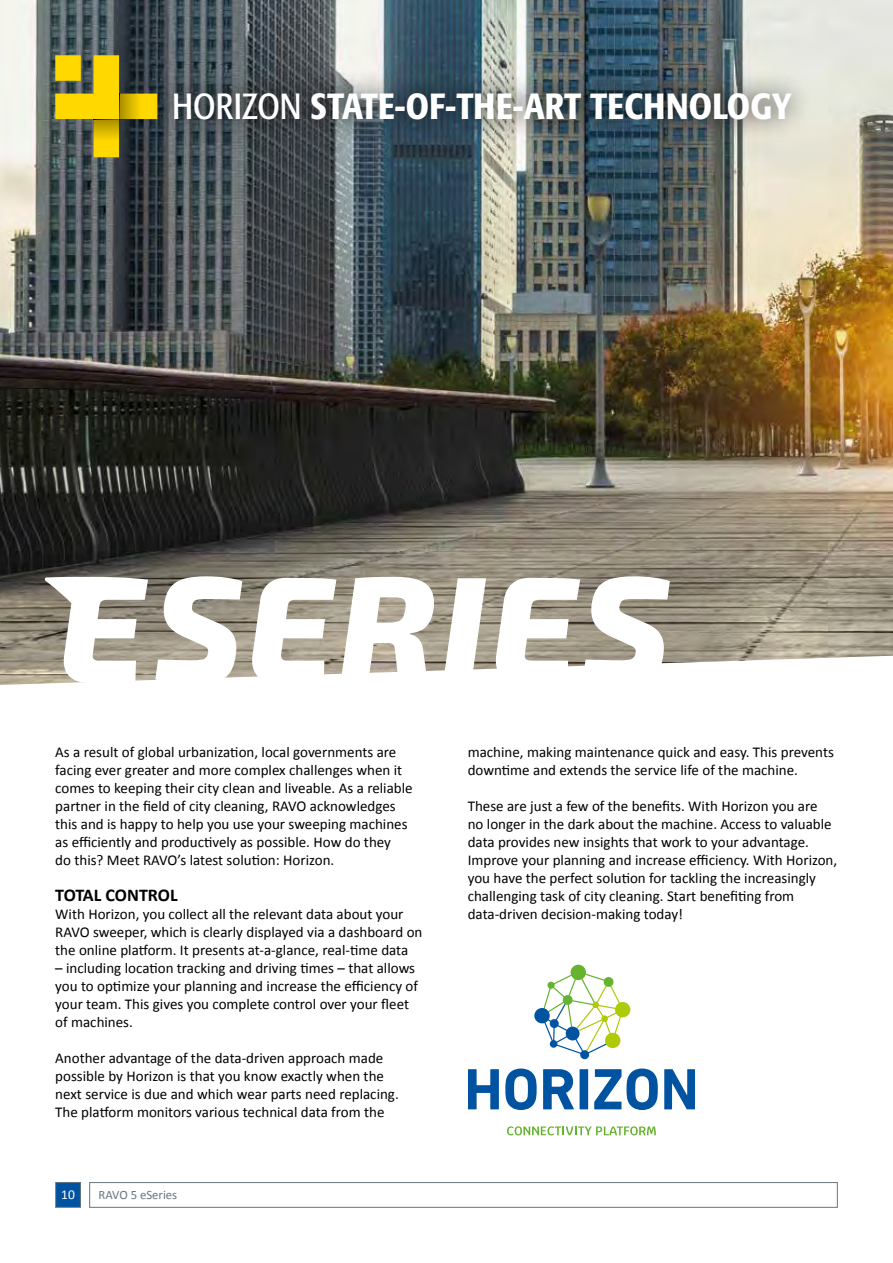
<style>
.page{position:relative;width:893px;height:1263px;background:#fff}
.page>*{position:absolute;margin:0;border:0;box-sizing:border-box;transform-origin:0 0}
.t1{font:500 condensed 36px "Formata";color:#fff}
.t2{font:700 18px "Calibri";letter-spacing:-.005em;color:#000}
.t3{font:15px/18px "Calibri";color:#000}
.t4{font:13.5px "Calibri";color:#fff}
.t5{font:12.75px "Calibri";color:#68757d}
.s1{font-weight:400}
</style>
<div class="page">
<img style="left:0;top:0;width:893px;height:685px">
<svg style="left:55px;top:55px;width:102px;height:102px"></svg>
<div style="left:89px;top:1182px;width:749px;height:26px;border:1px solid #68757d"></div>
<div style="left:56px;top:1182px;width:24px;height:25px;background:#0053a1"></div>
<div style="left:55px;top:1182px;width:26px;height:26px;border:1px solid #68757d"></div>
<div style="left:151px;top:70px;width:662px;height:72px;background:#000;opacity:.75"></div>
<svg style="left:155px;top:576px;width:87px;height:108px"></svg>
<svg style="left:252px;top:577px;width:182px;height:106px"></svg>
<svg style="left:443px;top:578px;width:43px;height:104px"></svg>
<svg style="left:496px;top:576px;width:174px;height:108px"></svg>
<svg style="left:44px;top:575px;width:104px;height:108px"></svg>
<div style="left:615px;top:1002px;width:15px;height:15px;background:#afca0b;border-radius:50%"></div>
<div style="left:534px;top:1008px;width:16px;height:15px;background:#0053a1;border-radius:50%"></div>
<svg style="left:540px;top:970px;width:84px;height:86px"></svg>
<svg style="left:507px;top:1126px;width:149px;height:9px"></svg>
<svg style="left:468px;top:1069px;width:31px;height:40px"></svg>
<svg style="left:505px;top:1068px;width:32px;height:42px"></svg>
<svg style="left:543px;top:1069px;width:31px;height:40px"></svg>
<div style="left:580px;top:1069px;width:8px;height:40px;background:#0053a1"></div>
<svg style="left:594px;top:1068px;width:64px;height:42px"></svg>
<svg style="left:664px;top:1069px;width:31px;height:40px"></svg>
<div style="left:550px;top:1019px;width:9px;height:9px;background:#0053a1;border-radius:50%"></div>
<div style="left:580px;top:1050px;width:9px;height:9px;background:#0053a1;border-radius:50%"></div>
<div style="left:566px;top:1027px;width:13px;height:13px;background:#0053a1;border-radius:50%"></div>
<div style="left:550px;top:1040px;width:7px;height:8px;background:#0053a1;border-radius:50%"></div>
<div style="left:563px;top:995px;width:10px;height:10px;background:#65b32e;border-radius:50%"></div>
<div style="left:547px;top:982px;width:8px;height:7px;background:#65b32e;border-radius:50%"></div>
<div style="left:571px;top:965px;width:15px;height:15px;background:#65b32e;border-radius:50%"></div>
<h1 class="t1" style="left:172px;top:84px;width:621px"><span class="s1">HORIZON</span> STATE-OF-THE-ART TECHNOLOGY</h1>
<p class="t3" style="left:55px;top:743px;width:359px">As a result of global urbanization, local governments are facing ever greater and more complex challenges when it comes to keeping their city clean and liveable. As a reliable partner in the field of city cleaning, RAVO acknowledges this and is happy to help you use your sweeping machines as efficiently and productively as possible. How do they<br>do this? Meet RAVO’s latest solution: Horizon.</p>
<p class="t2" style="left:55px;top:884px;width:124px">TOTAL CONTROL</p>
<p class="t3" style="left:55px;top:905px;width:369px">With Horizon, you collect all the relevant data about your<br>RAVO sweeper, which is clearly displayed via a dashboard on the online platform. It presents at-a-glance, real-time data</p>
<p class="t3" style="left:55px;top:959px;width:364px">– including location tracking and driving times – that allows you to optimize your planning and increase the efficiency of your team. This gives you complete control over your fleet of machines.</p>
<p class="t3" style="left:55px;top:1049px;width:345px">Another advantage of the data-driven approach made possible by Horizon is that you know exactly when the next service is due and which wear parts need replacing.<br>The platform monitors various technical data from the</p>
<p class="t4" style="left:61px;top:1186px;width:15px">10</p>
<p class="t5" style="left:99px;top:1187px;width:80px">RAVO 5 eSeries</p>
<p class="t3" style="left:468px;top:743px;width:368px">machine, making maintenance quick and easy. This prevents downtime and extends the service life of the machine.</p>
<p class="t3" style="left:468px;top:797px;width:371px">These are just a few of the benefits. With Horizon you are<br>no longer in the dark about the machine. Access to valuable data provides new insights that work to your advantage.<br>Improve your planning and increase efficiency. With Horizon, you have the perfect solution for tackling the increasingly challenging task of city cleaning. Start benefiting from data-driven decision-making today!</p>
</div>
